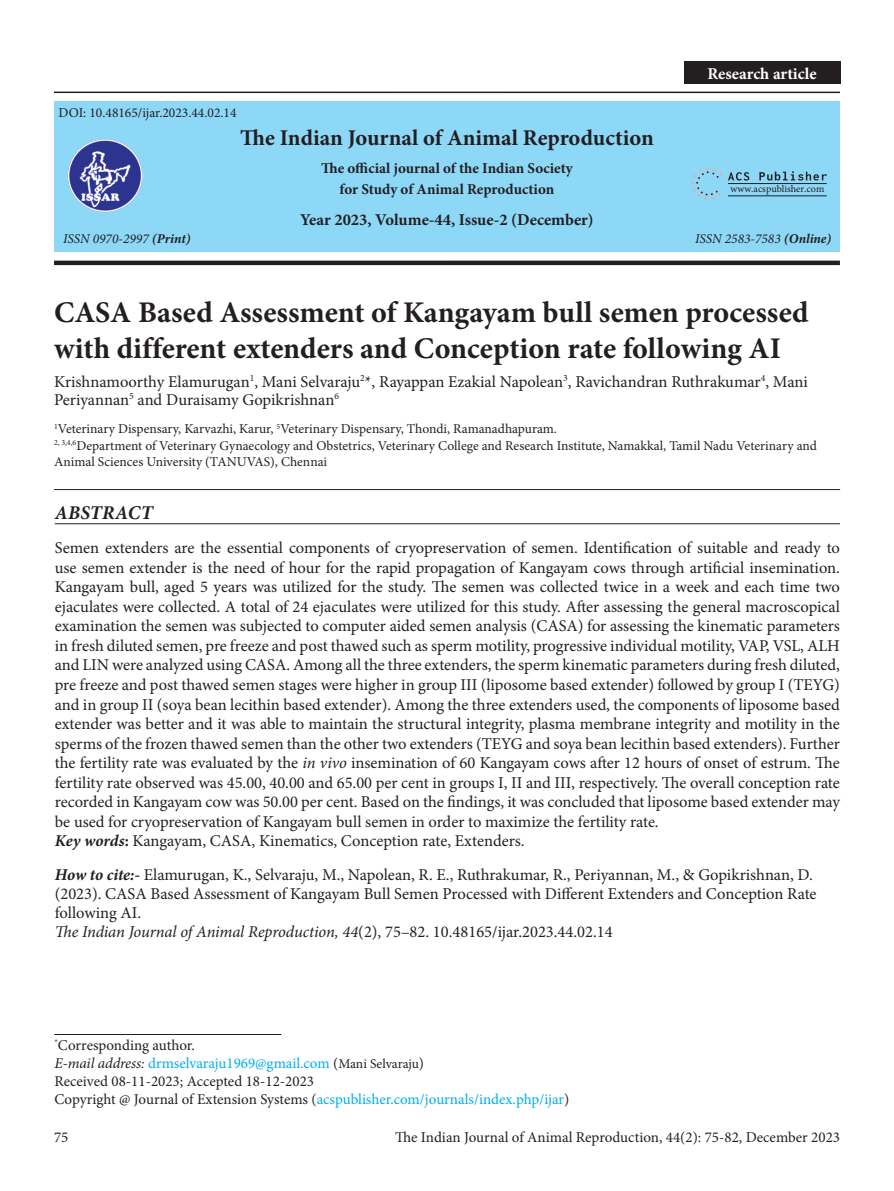
<style>
.page{position:relative;width:894px;height:1191px;background:#fff}
.page>*{position:absolute;margin:0;border:0;box-sizing:border-box;transform-origin:0 0}
.article_title{font:700 30px/36px "Minion Pro";color:#231f20}
.t1{font:700 22.5px "Minion Pro";color:#231f20}
.Abstract{font:italic 700 19.5px "Minion Pro";letter-spacing:.01em;color:#231f20}
.abstract_text{font:16.5px/19.5px "Minion Pro";color:#231f20;text-align:justify}
.Article_info_text{font:16.5px/18.9px "Minion Pro";color:#231f20}
.author_name{font:16.5px/18px "Minion Pro";letter-spacing:-.005em;color:#231f20}
.t2{font:700 16.5px "Minion Pro";color:#231f20}
.t3{font:700 16.5px "Minion Pro";color:#fff}
.Email_Section{font:15px "Minion Pro";color:#00aeef}
.Email_Section-2{font:15px "Minion Pro";color:#231f20}
.t4{font:700 15px/21px "Minion Pro";color:#231f20;text-align:center}
.Corresponding_author{font:15px "Minion Pro";letter-spacing:-.005em;color:#231f20}
.author-affil{font:13.5px/16.5px "Minion Pro";color:#231f20}
.t5{font:italic 13.5px "Minion Pro";color:#231f20}
.t6{font:10.05px "Minion Pro";color:#231f20}
.s1{font-weight:700}
.s2{font-style:italic}
.s3{font-weight:700;font-style:italic}
.s4{font-style:italic;color:#231f20}
.s5{color:#231f20}
.s6{font-size:13.5px;color:#231f20}
</style>
<div class="page">
<hr style="left:55px;top:523px;width:784px;height:1px;background:#231f20">
<hr style="left:54px;top:1033px;width:227px;height:1px;background:#231f20">
<hr style="left:54px;top:92px;width:785px;height:1px;background:#231f20">
<div style="left:54px;top:260px;width:785px;height:5px;background:#231f20"></div>
<div style="left:54px;top:102px;width:785px;height:150px;background:#8dd7f7"></div>
<hr style="left:54px;top:489px;width:785px;height:1px;background:#231f20">
<div style="left:683px;top:62px;width:157px;height:22px;background:#231f20"></div>
<svg style="left:728px;top:172px;width:21px;height:9px"></svg>
<svg style="left:759px;top:171px;width:67px;height:10px"></svg>
<svg style="left:691px;top:167px;width:30px;height:33px"></svg>
<hr style="left:727px;top:183px;width:99px;height:1px;background:#231f20">
<hr style="left:727px;top:195px;width:99px;height:1px;background:#231f20">
<img style="left:67px;top:139px;width:76px;height:74px">
<p class="author-affil" style="left:59px;top:105px;width:179px">DOI: 10.48165/ijar.2023.44.02.14</p>
<p class="t1" style="left:240px;top:122px;width:415px">The Indian Journal of Animal Reproduction</p>
<p class="t4" style="left:321px;top:158px;width:253px">The official journal of the Indian Society for Study of Animal Reproduction</p>
<p class="t2" style="left:300px;top:208px;width:295px">Year 2023, Volume-44, Issue-2 (December)</p>
<p class="t3" style="left:707px;top:62px;width:111px">Research article</p>
<p class="t6" style="left:730px;top:182px;width:95px">www.acspublisher.com</p>
<p class="t5" style="left:63px;top:229px;width:129px">ISSN 0970-2997 <span class="s1">(Print)</span></p>
<p class="t5" style="left:694px;top:229px;width:138px">ISSN 2583-7583 <span class="s1">(Online)</span></p>
<p class="article_title" style="left:54px;top:294px;width:755px">CASA Based Assessment of Kangayam bull semen processed with different extenders and Conception rate following AI</p>
<p class="author_name" style="left:54px;top:372px;width:755px">Krishnamoorthy Elamurugan<sup>1</sup>, Mani Selvaraju<sup>2</sup>*, Rayappan Ezakial Napolean<sup>3</sup>, Ravichandran Ruthrakumar<sup>4</sup>, Mani<br>Periyannan<sup>5</sup> and Duraisamy Gopikrishnan<sup>6</sup></p>
<p class="author-affil" style="left:54px;top:420px;width:504px"><sup>1</sup>Veterinary Dispensary, Karvazhi, Karur, <sup>5</sup>Veterinary Dispensary, Thondi, Ramanadhapuram.</p>
<p class="author-affil" style="left:54px;top:437px;width:764px"><sup>2,</sup> <sup>3,4,6</sup>Department of Veterinary Gynaecology and Obstetrics, Veterinary College and Research Institute, Namakkal, Tamil Nadu Veterinary and<br>Animal Sciences University (TANUVAS), Chennai</p>
<p class="Abstract" style="left:55px;top:498px;width:99px">ABSTRACT</p>
<p class="abstract_text" style="left:55px;top:538px;width:786px">Semen extenders are the essential components of cryopreservation of semen. Identification of suitable and ready to use semen extender is the need of hour for the rapid propagation of Kangayam cows through artificial insemination.<br>Kangayam bull, aged 5 years was utilized for the study. The semen was collected twice in a week and each time two ejaculates were collected. A total of 24 ejaculates were utilized for this study. After assessing the general macroscopical examination the semen was subjected to computer aided semen analysis (CASA) for assessing the kinematic parameters in fresh diluted semen, pre freeze and post thawed such as sperm motility, progressive individual motility, VAP, VSL, ALH and LIN were analyzed using CASA. Among all the three extenders, the sperm kinematic parameters during fresh diluted, pre freeze and post thawed semen stages were higher in group III (liposome based extender) followed by group I (TEYG) and in group II (soya bean lecithin based extender). Among the three extenders used, the components of liposome based extender was better and it was able to maintain the structural integrity, plasma membrane integrity and motility in the sperms of the frozen thawed semen than the other two extenders (TEYG and soya bean lecithin based extenders). Further the fertility rate was evaluated by the <span class="s2">in vivo</span> insemination of 60 Kangayam cows after 12 hours of onset of estrum. The fertility rate observed was 45.00, 40.00 and 65.00 per cent in groups I, II and III, respectively. The overall conception rate recorded in Kangayam cow was 50.00 per cent. Based on the findings, it was concluded that liposome based extender may be used for cryopreservation of Kangayam bull semen in order to maximize the fertility rate.</p>
<p class="Article_info_text" style="left:55px;top:830px;width:471px"><span class="s3">Key words</span><span class="s1">:</span> Kangayam, CASA, Kinematics, Conception rate, Extenders.</p>
<p class="Article_info_text" style="left:55px;top:864px;width:763px"><span class="s3">How to cite:-</span> Elamurugan, K., Selvaraju, M., Napolean, R. E., Ruthrakumar, R., Periyannan, M., &amp; Gopikrishnan, D. (2023). CASA Based Assessment of Kangayam Bull Semen Processed with Different Extenders and Conception Rate following AI.<br><span class="s2">The Indian Journal of Animal Reproduction, 44</span>(2), 75–82. 10.48165/ijar.2023.44.02.14</p>
<p class="Corresponding_author" style="left:54px;top:1034px;width:142px"><sup>*</sup>Corresponding author.</p>
<p class="Email_Section" style="left:54px;top:1052px;width:371px"><span class="s4">E-mail address:</span> drmselvaraju1969@gmail.com <span class="s5">(</span><span class="s6">Mani Selvaraju</span><span class="s5">)</span></p>
<p class="Email_Section-2" style="left:54px;top:1070px;width:261px">Received 08-11-2023; Accepted 18-12-2023</p>
<p class="Email_Section" style="left:54px;top:1088px;width:516px"><span class="s5">Copyright @ Journal of Extension Systems (</span>acspublisher.com/journals/index.php/ijar<span class="s5">)</span></p>
<p class="Email_Section-2" style="left:54px;top:1127px;width:16px">75</p>
<p class="Email_Section-2" style="left:395px;top:1127px;width:446px">The Indian Journal of Animal Reproduction, 44(2): 75-82, December 2023</p>
</div>
